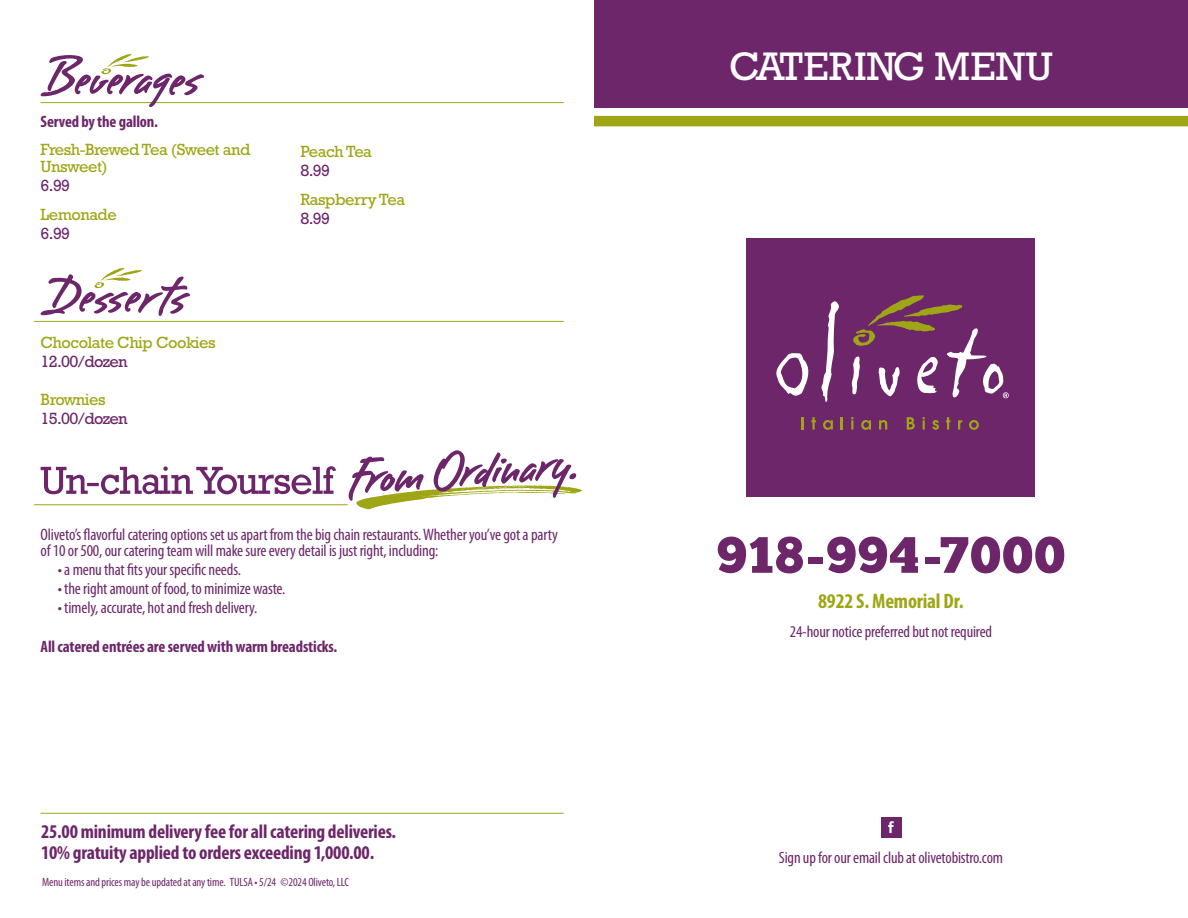
<style>
.page{position:relative;width:1188px;height:918px;background:#fff}
.page>*{position:absolute;margin:0;border:0;box-sizing:border-box;transform-origin:0 0}
.t1{font:51px "Chunk Five";letter-spacing:.03em;color:#6c2669}
.t2{font:40.5px "Rockwell Std";letter-spacing:.01em;color:#fff}
.t3{font:700 condensed 21px "Myriad Pro";letter-spacing:-.01em;color:#9ea615}
.t4{font:700 condensed 19.5px/21px "Myriad Pro";letter-spacing:-.01em;color:#6c2669}
.t5{font:condensed 16.65px/16.6px "Myriad Pro";letter-spacing:-.01em;color:#6c2669}
.t6{font:16.5px/16.5px "Rockwell Std";letter-spacing:-.03em;color:#9ea615}
.t7{font:condensed 16.5px "Myriad Pro";letter-spacing:-.01em;color:#6c2669}
.t8{font:700 condensed 16.5px "Myriad Pro";letter-spacing:-.01em;color:#6c2669}
.t9{font:16.5px "Rockwell Std";letter-spacing:-.04em;color:#6c2669}
.t10{font:condensed 12px "Myriad Pro";letter-spacing:-.01em;color:#6c2669}
</style>
<div class="page">
<div style="left:881px;top:817px;width:20px;height:21px;background:#6c2669"></div>
<svg style="left:888px;top:821px;width:6px;height:12px"></svg>
<hr style="left:41px;top:813px;width:523px;height:1px;background:#9ea615">
<hr style="left:34px;top:321px;width:530px;height:1px;background:#9ea615">
<hr style="left:34px;top:504px;width:314px;height:1px;background:#9ea615">
<hr style="left:41px;top:102px;width:523px;height:1px;background:#9ea615">
<div style="left:594px;top:0;width:594px;height:108px;background:#6c2669"></div>
<div style="left:594px;top:116px;width:594px;height:10px;background:#9ea615"></div>
<div style="left:747px;top:238px;width:288px;height:258px;background:#6c2669"></div>
<svg style="left:776px;top:353px;width:33px;height:43px"></svg>
<svg style="left:822px;top:301px;width:17px;height:101px"></svg>
<svg style="left:801px;top:417px;width:3px;height:13px"></svg>
<svg style="left:811px;top:417px;width:5px;height:13px"></svg>
<svg style="left:823px;top:420px;width:10px;height:10px"></svg>
<svg style="left:841px;top:417px;width:2px;height:13px"></svg>
<svg style="left:851px;top:417px;width:2px;height:13px"></svg>
<svg style="left:861px;top:420px;width:10px;height:10px"></svg>
<svg style="left:879px;top:420px;width:8px;height:10px"></svg>
<svg style="left:907px;top:417px;width:8px;height:13px"></svg>
<svg style="left:923px;top:417px;width:2px;height:13px"></svg>
<svg style="left:932px;top:420px;width:7px;height:10px"></svg>
<svg style="left:946px;top:417px;width:5px;height:13px"></svg>
<svg style="left:958px;top:420px;width:4px;height:10px"></svg>
<svg style="left:969px;top:420px;width:10px;height:10px"></svg>
<svg style="left:851px;top:295px;width:158px;height:103px"></svg>
<svg style="left:41px;top:54px;width:163px;height:53px"></svg>
<svg style="left:41px;top:268px;width:149px;height:48px"></svg>
<svg style="left:41px;top:466px;width:295px;height:28px"></svg>
<svg style="left:348px;top:450px;width:234px;height:59px"></svg>
<p class="t8" style="left:41px;top:112px;width:119px">Served by the gallon.</p>
<p class="t6" style="left:41px;top:141px;width:211px">Fresh-Brewed Tea (Sweet and<br>Unsweet)</p>
<p class="t9" style="left:41px;top:176px;width:31px">6.99</p>
<p class="t6" style="left:41px;top:206px;width:78px">Lemonade</p>
<p class="t9" style="left:41px;top:224px;width:31px">6.99</p>
<p class="t6" style="left:41px;top:334px;width:177px">Chocolate Chip Cookies</p>
<p class="t9" style="left:41px;top:352px;width:89px">12.00/dozen</p>
<p class="t6" style="left:41px;top:391px;width:67px">Brownies</p>
<p class="t9" style="left:41px;top:409px;width:89px">15.00/dozen</p>
<p class="t6" style="left:300px;top:143px;width:73px">Peach Tea</p>
<p class="t9" style="left:300px;top:161px;width:31px">8.99</p>
<p class="t6" style="left:300px;top:191px;width:106px">Raspberry Tea</p>
<p class="t9" style="left:300px;top:209px;width:31px">8.99</p>
<p class="t5" style="left:41px;top:526px;width:519px">Oliveto’s flavorful catering options set us apart from the big chain restaurants. Whether you’ve got a party of 10 or 500, our catering team will make sure every detail is just right, including:</p>
<p class="t5" style="left:58px;top:562px;width:185px">• a menu that fits your specific needs.</p>
<p class="t5" style="left:58px;top:581px;width:229px">• the right amount of food, to minimize waste.</p>
<p class="t5" style="left:58px;top:600px;width:201px">• timely, accurate, hot and fresh delivery.</p>
<p class="t8" style="left:41px;top:637px;width:298px">All catered entrées are served with warm breadsticks.</p>
<p class="t4" style="left:41px;top:821px;width:357px">25.00 minimum delivery fee for all catering deliveries.<br>10% gratuity applied to orders exceeding 1,000.00.</p>
<p class="t10" style="left:42px;top:875px;width:308px">Menu items and prices may be updated at any time. TULSA • 5/24 ©2024 Oliveto, LLC</p>
<h2 class="t2" style="left:729px;top:43px;width:326px">CATERING MENU</h2>
<h1 class="t1" style="left:717px;top:525px;width:350px">918-994-7000</h1>
<p class="t3" style="left:818px;top:589px;width:147px">8922 S. Memorial Dr.</p>
<p class="t7" style="left:790px;top:623px;width:204px">24-hour notice preferred but not required</p>
<p class="t7" style="left:779px;top:849px;width:226px">Sign up for our email club at olivetobistro.com</p>
</div>
